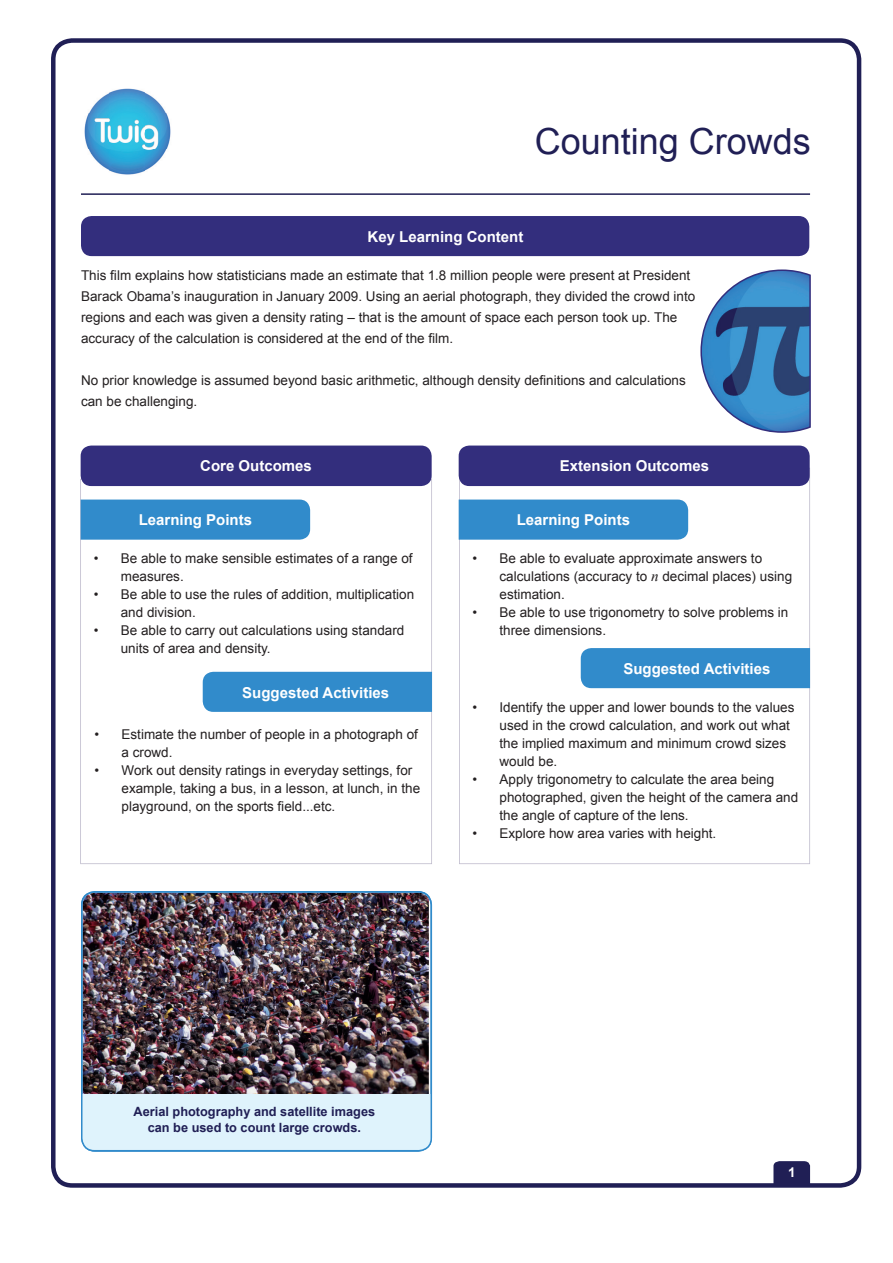
<style>
.page{position:relative;width:893px;height:1263px;background:#fff}
.page>*{position:absolute;margin:0;border:0;box-sizing:border-box;transform-origin:0 0}
.t1{font:36px "Arial";color:#201f55}
.t2{font:700 15px "Arial";color:#fff}
.t3{font:13.5px/18px "Arial";color:#231f20}
.t4{font:700 13.5px "Arial";color:#fff}
.t5{font:700 12.75px/16.5px "Arial";color:#201f55;text-align:center}
.s1{font-family:"Times New Roman";font-style:italic;font-size:15px}
</style>
<div class="page">
<div style="left:51px;top:38px;width:810px;height:1150px;border:4px solid #201f55;border-radius:19px"></div>
<svg style="left:773px;top:1161px;width:37px;height:24px"></svg>
<hr style="left:81px;top:193px;width:729px;height:2px;background:#201f55">
<img style="left:84px;top:88px;width:87px;height:87px">
<svg style="left:80px;top:479px;width:352px;height:385px"></svg>
<svg style="left:459px;top:479px;width:351px;height:385px"></svg>
<div style="left:81px;top:216px;width:728px;height:40px;background:#332e7d;border-radius:11px"></div>
<div style="left:81px;top:446px;width:351px;height:40px;background:#332e7d;border-radius:11px"></div>
<div style="left:459px;top:446px;width:351px;height:40px;background:#332e7d;border-radius:11px"></div>
<div style="left:81px;top:500px;width:229px;height:40px;background:#318bcb"></div>
<div style="left:459px;top:500px;width:229px;height:40px;background:#318bcb"></div>
<div style="left:203px;top:672px;width:229px;height:40px;background:#318bcb"></div>
<div style="left:581px;top:648px;width:229px;height:40px;background:#318bcb"></div>
<svg style="left:700px;top:269px;width:111px;height:164px"></svg>
<img style="left:82px;top:894px;width:347px;height:200px">
<div style="left:82px;top:1094px;width:349px;height:57px;background:#dff3fc"></div>
<div style="left:81px;top:891px;width:351px;height:260px;border:2px solid #318bcb;border-radius:13px"></div>
<h1 class="t1" style="left:535px;top:118px;width:278px">Counting Crowds</h1>
<p class="t2" style="left:368px;top:227px;width:157px">Key Learning Content</p>
<p class="t3" style="left:81px;top:265px;width:616px;line-height:21px">This film explains how statisticians made an estimate that 1.8 million people were present at President Barack Obama’s inauguration in January 2009. Using an aerial photograph, they divided the crowd into regions and each was given a density rating – that is the amount of space each person took up. The accuracy of the calculation is considered at the end of the film.</p>
<p class="t3" style="left:81px;top:370px;width:606px;line-height:21px">No prior knowledge is assumed beyond basic arithmetic, although density definitions and calculations can be challenging.</p>
<p class="t2" style="left:200px;top:456px;width:113px">Core Outcomes</p>
<p class="t2" style="left:560px;top:456px;width:151px">Extension Outcomes</p>
<p class="t2" style="left:139px;top:510px;width:115px">Learning Points</p>
<p class="t2" style="left:517px;top:510px;width:115px">Learning Points</p>
<p class="t3" style="left:121px;top:550px;width:293px;text-indent:-27px">• Be able to make sensible estimates of a range of measures.</p>
<p class="t3" style="left:121px;top:586px;width:295px;text-indent:-27px">• Be able to use the rules of addition, multiplication and division.</p>
<p class="t3" style="left:121px;top:622px;width:285px;text-indent:-27px">• Be able to carry out calculations using standard units of area and density.</p>
<p class="t2" style="left:242px;top:682px;width:148px">Suggested Activities</p>
<p class="t3" style="left:122px;top:725px;width:298px;text-indent:-27px">• Estimate the number of people in a photograph of a crowd.</p>
<p class="t3" style="left:122px;top:761px;width:300px;text-indent:-27px">• Work out density ratings in everyday settings, for example, taking a bus, in a lesson, at lunch, in the playground, on the sports field...etc.</p>
<p class="t3" style="left:500px;top:550px;width:294px;text-indent:-27px">• Be able to evaluate approximate answers to calculations (accuracy to <span class="s1">n</span> decimal places) using estimation.</p>
<p class="t3" style="left:500px;top:604px;width:290px;text-indent:-27px">• Be able to use trigonometry to solve problems in three dimensions.</p>
<p class="t2" style="left:623px;top:659px;width:148px">Suggested Activities</p>
<p class="t3" style="left:500px;top:698px;width:296px;text-indent:-27px">• Identify the upper and lower bounds to the values used in the crowd calculation, and work out what the implied maximum and minimum crowd sizes would be.</p>
<p class="t3" style="left:500px;top:770px;width:300px;text-indent:-27px">• Apply trigonometry to calculate the area being photographed, given the height of the camera and the angle of capture of the lens.</p>
<p class="t3" style="left:473px;top:824px;width:245px">• Explore how area varies with height.</p>
<p class="t5" style="left:134px;top:1103px;width:243px">Aerial photography and satellite images can be used to count large crowds.</p>
<p class="t4" style="left:788px;top:1163px;width:9px">1</p>
</div>
